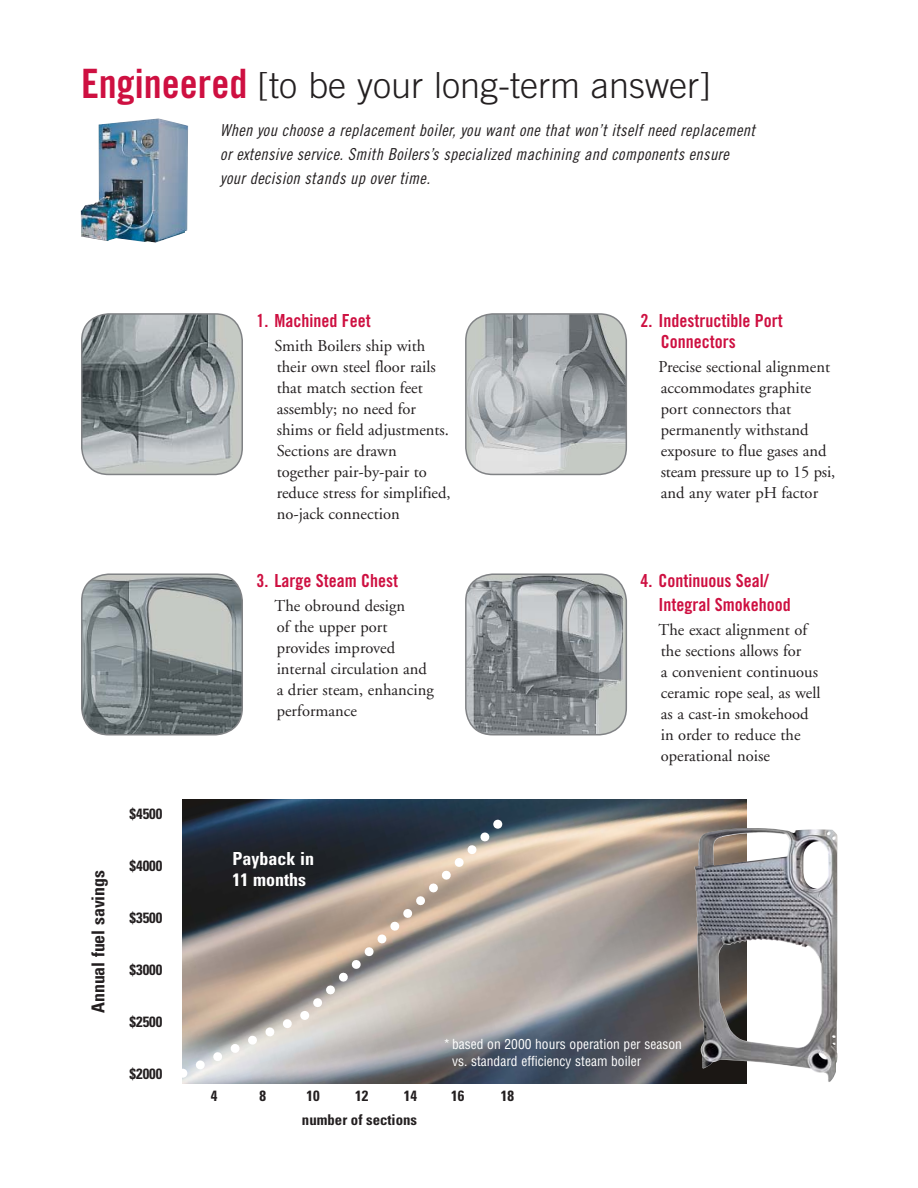
<style>
.page{position:relative;width:918px;height:1188px;background:#fff}
.page>*{position:absolute;margin:0;border:0;box-sizing:border-box;transform-origin:0 0}
.t1{font:300 36px "Trade Gothic";color:#231f20}
.t2{font:18px/21px "Trade Gothic Bold Cond Twenty";color:#ce1041}
.t3{font:700 condensed 18px/21px "Univers";color:#fff}
.t4{font:700 condensed 17.85px "Univers";color:#231f20}
.t5{font:16.5px/21px "Adobe Garamond";color:#231f20}
.t6{font:16.5px/24px "Trade Gothic Cond Eighteen Obl";letter-spacing:.02em;color:#231f20}
.t7{font:700 condensed 14.85px "Univers";color:#231f20}
.t8{font:condensed 13.5px/16.2px "Helvetica";color:#fff}
.s1{font-family:"Trade Gothic Bold Cond Twenty";font-weight:400;font-size:40.5px;color:#ce1041}
</style>
<div class="page">
<img style="left:82px;top:314px;width:160px;height:160px;border-radius:27px">
<div style="left:81px;top:313px;width:162px;height:162px;border:2px solid #808285;border-radius:27px"></div>
<img style="left:82px;top:574px;width:160px;height:161px;border-radius:27px">
<div style="left:81px;top:573px;width:162px;height:162px;border:2px solid #808285;border-radius:27px"></div>
<img style="left:466px;top:314px;width:160px;height:160px;border-radius:27px">
<div style="left:465px;top:313px;width:162px;height:162px;border:2px solid #808285;border-radius:27px"></div>
<img style="left:466px;top:574px;width:160px;height:161px;border-radius:27px">
<div style="left:465px;top:573px;width:162px;height:162px;border:2px solid #808285;border-radius:27px"></div>
<img style="left:81px;top:118px;width:107px;height:125px">
<img style="left:183px;top:800px;width:564px;height:283px">
<svg style="left:292px;top:818px;width:212px;height:210px;background:#9c948e"></svg>
<svg style="left:493px;top:820px;width:9px;height:9px"></svg>
<svg style="left:182px;top:1007px;width:127px;height:77px;background:#c2bfbd"></svg>
<img style="left:694px;top:828px;width:143px;height:254px">
<h1 class="t1" style="left:81px;top:72px;width:632px"><span class="s1">Engineered</span> [to be your long-term answer]</h1>
<p class="t6" style="left:220px;top:119px;width:536px">When you choose a replacement boiler, you want one that won’t itself need replacement or extensive service. Smith Boilers’s specialized machining and components ensure your decision stands up over time.</p>
<p class="t4" style="left:91px;top:1013px;width:145px;rotate:-90deg">Annual fuel savings</p>
<p class="t7" style="left:130px;top:808px;width:34px">$4500</p>
<p class="t7" style="left:130px;top:860px;width:34px">$4000</p>
<p class="t7" style="left:130px;top:912px;width:34px">$3500</p>
<p class="t7" style="left:130px;top:964px;width:34px">$3000</p>
<p class="t7" style="left:130px;top:1016px;width:34px">$2500</p>
<p class="t7" style="left:130px;top:1068px;width:34px">$2000</p>
<p class="t2" style="left:256px;top:311px;width:116px">1. Machined Feet</p>
<p class="t5" style="left:274px;top:337px;width:178px">Smith Boilers ship with their own steel floor rails that match section feet assembly; no need for shims or field adjustments.<br>Sections are drawn together pair-by-pair to reduce stress for simplified, no-jack connection</p>
<p class="t2" style="left:256px;top:572px;width:143px">3. Large Steam Chest</p>
<p class="t5" style="left:274px;top:597px;width:161px">The obround design<br>of the upper port provides improved internal circulation and a drier steam, enhancing performance</p>
<p class="t3" style="left:233px;top:850px;width:83px">Payback in<br>11 months</p>
<p class="t2" style="left:661px;top:311px;width:124px;text-indent:-20px">2. Indestructible Port<br>Connectors</p>
<p class="t5" style="left:659px;top:358px;width:178px">Precise sectional alignment accommodates graphite port connectors that permanently withstand exposure to flue gases and steam pressure up to 15 psi, and any water pH factor</p>
<p class="t2" style="left:659px;top:570px;width:134px;line-height:24px;text-indent:-18px">4. Continuous Seal/<br>Integral Smokehood</p>
<p class="t5" style="left:659px;top:621px;width:164px">The exact alignment of the sections allows for<br>a convenient continuous ceramic rope seal, as well as a cast-in smokehood in order to reduce the operational noise</p>
<p class="t8" style="left:452px;top:1037px;width:231px;text-indent:-9px">* based on 2000 hours operation per season vs. standard efficiency steam boiler</p>
<p class="t7" style="left:211px;top:1090px;width:8px">4</p>
<p class="t7" style="left:259px;top:1090px;width:8px">8</p>
<p class="t7" style="left:306px;top:1090px;width:15px">10</p>
<p class="t7" style="left:355px;top:1090px;width:15px">12</p>
<p class="t7" style="left:404px;top:1090px;width:15px">14</p>
<p class="t7" style="left:451px;top:1090px;width:15px">16</p>
<p class="t7" style="left:501px;top:1090px;width:15px">18</p>
<p class="t7" style="left:302px;top:1114px;width:117px">number of sections</p>
</div>
